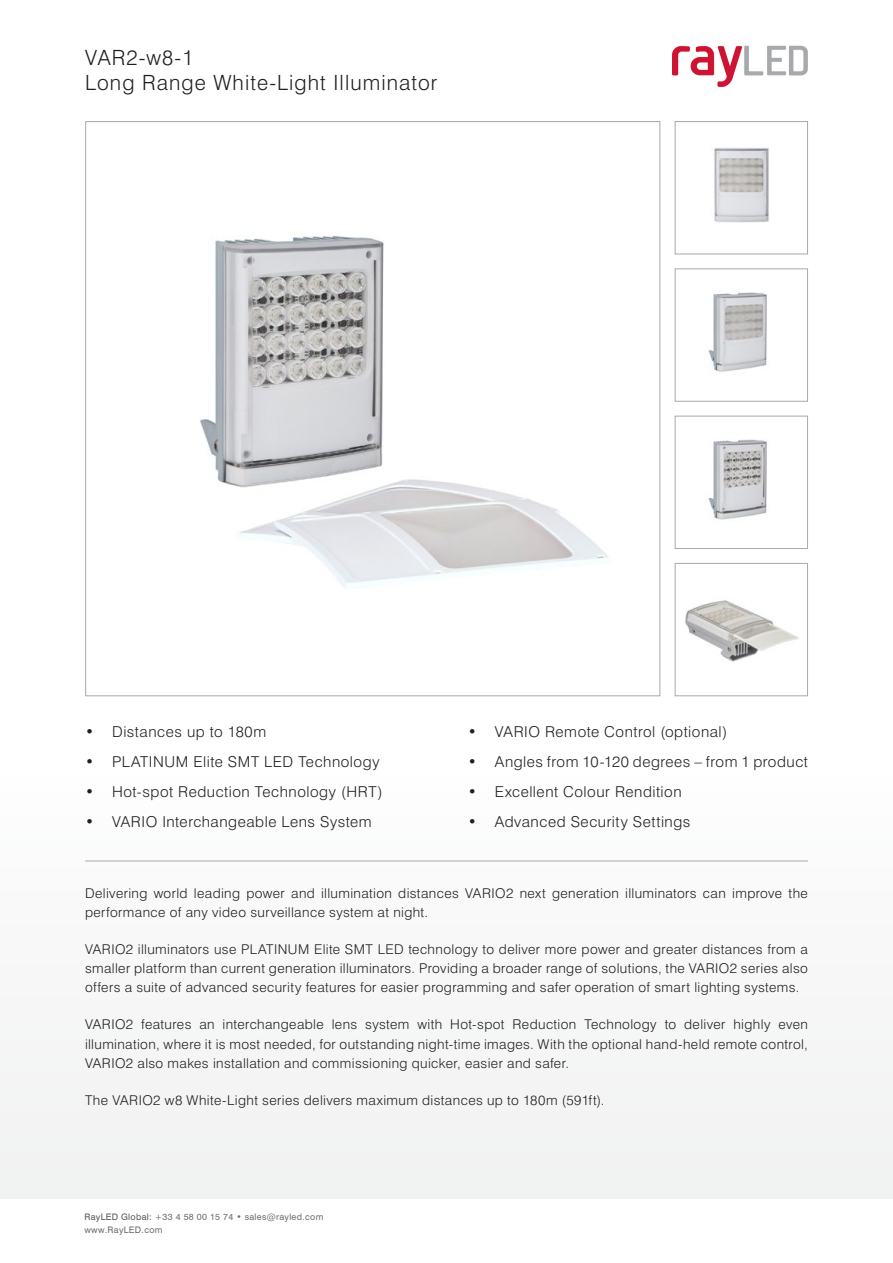
<style>
.page{position:relative;width:893px;height:1263px;background:#fff}
.page>*{position:absolute;margin:0;border:0;box-sizing:border-box;transform-origin:0 0}
.t1{font:300 21px/25.2px "Swiss 721 BT";letter-spacing:.05em;color:#231f20}
.t2{font:300 15px "Swiss 721 BT";letter-spacing:.035em;color:#231f20}
.t3{font:300 13.5px/19.5px "Swiss 721 BT";letter-spacing:.03em;color:#231f20;text-align:justify}
.t4{font:9px/13.5px "Swis 721 BT";letter-spacing:.03em;color:#6d6e71}
.s1{font-family:"Swis 721 BT";font-weight:400}
.s2{color:#58595b}
</style>
<div class="page">
<img style="left:200px;top:235px;width:409px;height:353px">
<img style="left:714px;top:147px;width:55px;height:76px">
<div style="left:675px;top:121px;width:133px;height:133px;border:1px solid #a7a9ac"></div>
<img style="left:708px;top:439px;width:59px;height:81px">
<div style="left:675px;top:416px;width:133px;height:133px;border:1px solid #a7a9ac"></div>
<img style="left:708px;top:292px;width:59px;height:80px">
<div style="left:675px;top:268px;width:133px;height:134px;border:1px solid #a7a9ac"></div>
<img style="left:685px;top:600px;width:114px;height:62px">
<div style="left:675px;top:563px;width:133px;height:133px;border:1px solid #a7a9ac"></div>
<hr style="left:85px;top:860px;width:722px;height:1px;background:#a7a9ac">
<img style="left:672px;top:45px;width:135px;height:43px">
<h1 class="t1" style="left:85px;top:44px;width:354px">VAR2-w8-1<br>Long Range White-Light Illuminator</h1>
<p class="t2" style="left:85px;top:723px;width:183px"><span class="s1">•</span> Distances up to 180m</p>
<p class="t2" style="left:85px;top:753px;width:296px"><span class="s1">•</span> PLATINUM Elite SMT LED Technology</p>
<p class="t2" style="left:85px;top:783px;width:299px"><span class="s1">•</span> Hot-spot Reduction Technology (HRT)</p>
<p class="t2" style="left:85px;top:813px;width:288px"><span class="s1">•</span> VARIO Interchangeable Lens System</p>
<p class="t2" style="left:468px;top:723px;width:261px"><span class="s1">•</span> VARIO Remote Control (optional)</p>
<p class="t2" style="left:468px;top:753px;width:342px"><span class="s1">•</span> Angles from 10-120 degrees – from 1 product</p>
<p class="t2" style="left:468px;top:783px;width:215px"><span class="s1">•</span> Excellent Colour Rendition</p>
<p class="t2" style="left:468px;top:813px;width:224px"><span class="s1">•</span> Advanced Security Settings</p>
<p class="t3" style="left:85px;top:883px;width:724px">Delivering world leading power and illumination distances VARIO2 next generation illuminators can improve the performance of any video surveillance system at night.</p>
<p class="t3" style="left:85px;top:939px;width:724px">VARIO2 illuminators use PLATINUM Elite SMT LED technology to deliver more power and greater distances from a smaller platform than current generation illuminators. Providing a broader range of solutions, the VARIO2 series also offers a suite of advanced security features for easier programming and safer operation of smart lighting systems.</p>
<p class="t3" style="left:85px;top:1014px;width:724px">VARIO2 features an interchangeable lens system with Hot-spot Reduction Technology to deliver highly even illumination, where it is most needed, for outstanding night-time images. With the optional hand-held remote control, VARIO2 also makes installation and commissioning quicker, easier and safer.</p>
<p class="t3" style="left:85px;top:1090px;width:521px">The VARIO2 w8 White-Light series delivers maximum distances up to 180m (591ft).</p>
<p class="t4" style="left:84px;top:1209px;width:240px"><span class="s2">RayLED Global:</span> +33 4 58 00 15 74 • sales@rayled.com www.RayLED.com</p>
</div>
